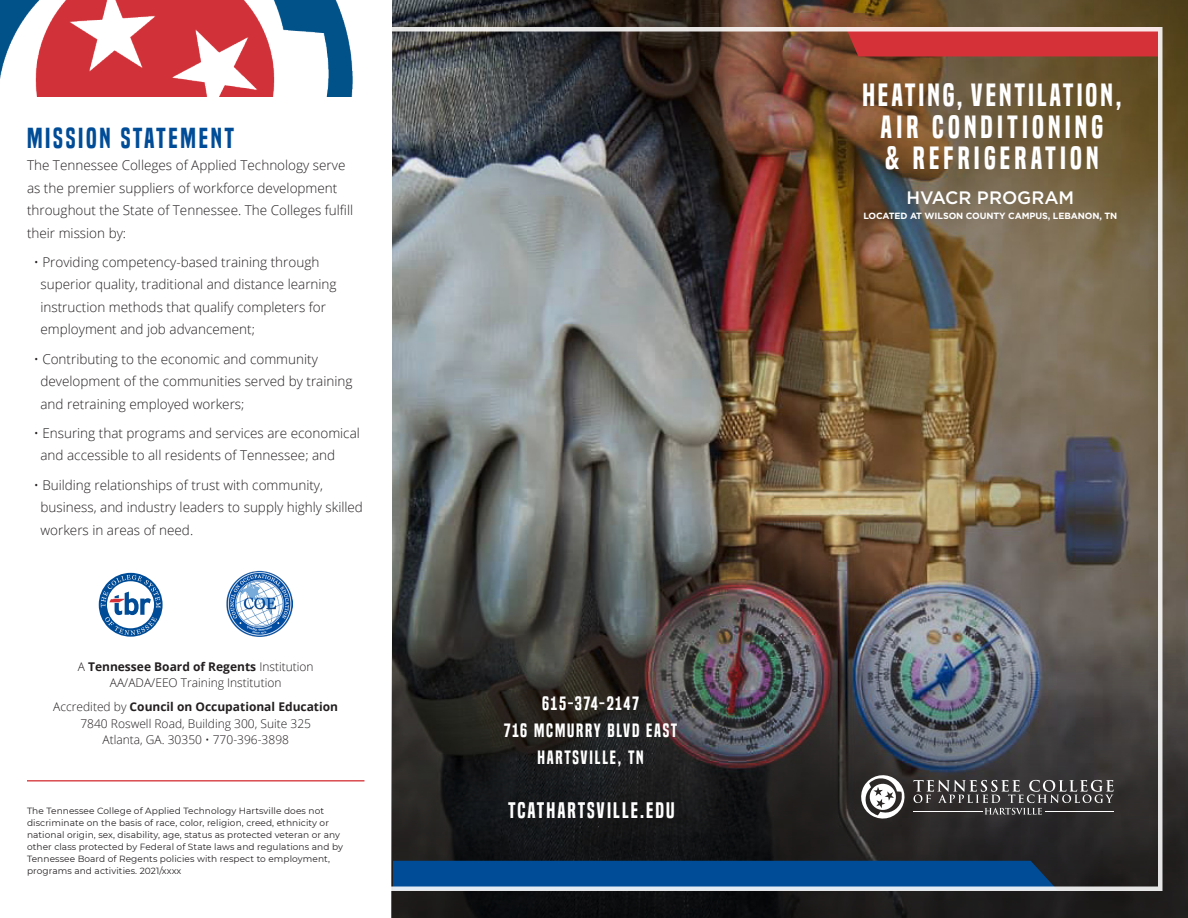
<style>
.page{position:relative;width:1188px;height:918px;background:#fff}
.page>*{position:absolute;margin:0;border:0;box-sizing:border-box;transform-origin:0 0}
.t1{font:30px "Built Titling Sb";letter-spacing:.14em;color:#fff}
.t2{font:30px "Built Titling Sb";letter-spacing:.1em;color:#fff}
.t3{font:27px "Built Titling Sb";letter-spacing:.1em;color:#004c97}
.section_head_-_white{font:21px "Built Titling Sb";letter-spacing:.1em;color:#fff}
.t4{font:18px "Built Titling Sb";letter-spacing:.095em;color:#fff}
.t5{font:18px "Built Titling Sb";letter-spacing:.075em;color:#fff}
.t6{font:500 18px "Gotham";color:#fff}
.t7{font:300 13.5px/22.5px "Open Sans";color:#231f20}
.t8{font:300 12px "Open Sans";color:#231f20}
.t9{font:700 12px "Open Sans";color:#231f20}
.t10{font:9px/12px "Montserrat";letter-spacing:.01em;color:#231f20}
.t11{font:700 9px "Gotham";letter-spacing:-.01em;color:#fff}
.s1{font-weight:300}
</style>
<div class="page">
<img style="left:392px;top:0;width:796px;height:637px">
<img style="left:392px;top:637px;width:796px;height:281px">
<svg style="left:861px;top:775px;width:253px;height:44px"></svg>
<div style="left:393px;top:861px;width:665px;height:25px;background:#004c97"></div>
<div style="left:846px;top:32px;width:311px;height:24px;background:#d43238"></div>
<div style="left:366px;top:27px;width:796px;height:864px;border:4px solid #fff"></div>
<img style="left:0;top:0;width:352px;height:96px">
<hr style="left:27px;top:780px;width:337px;height:2px;background:#d43238">
<img style="left:226px;top:570px;width:67px;height:67px">
<svg style="left:99px;top:573px;width:64px;height:64px"></svg>
<p class="t3" style="left:27px;top:122px;width:209px">MISSION STATEMENT</p>
<p class="t7" style="left:27px;top:154px;width:328px">The Tennessee Colleges of Applied Technology serve as the premier suppliers of workforce development throughout the State of Tennessee. The Colleges fulfill their mission by:</p>
<p class="t7" style="left:40px;top:250px;width:298px;text-indent:-7px">• Providing competency-based training through superior quality, traditional and distance learning instruction methods that qualify completers for employment and job advancement;</p>
<p class="t7" style="left:40px;top:347px;width:314px;text-indent:-7px">• Contributing to the economic and community development of the communities served by training and retraining employed workers;</p>
<p class="t7" style="left:40px;top:421px;width:321px;text-indent:-7px">• Ensuring that programs and services are economical and accessible to all residents of Tennessee; and</p>
<p class="t7" style="left:40px;top:473px;width:324px;text-indent:-7px">• Building relationships of trust with community, business, and industry leaders to supply highly skilled workers in areas of need.</p>
<p class="t9" style="left:78px;top:658px;width:237px"><span class="s1">A</span> Tennessee Board of Regents <span class="s1">Institution</span></p>
<p class="t8" style="left:110px;top:675px;width:173px">AA/ADA/EEO Training Institution</p>
<p class="t9" style="left:53px;top:698px;width:286px"><span class="s1">Accredited by</span> Council on Occupational Education</p>
<p class="t8" style="left:80px;top:715px;width:232px">7840 Roswell Road, Building 300, Suite 325</p>
<p class="t8" style="left:102px;top:732px;width:188px">Atlanta, GA. 30350 • 770-396-3898</p>
<p class="t5" style="left:542px;top:693px;width:99px">615-374-2147</p>
<p class="t4" style="left:504px;top:720px;width:175px">716 MCMURRY BLVD EAST</p>
<p class="t4" style="left:538px;top:747px;width:108px">HARTSVILLE, TN</p>
<p class="t10" style="left:27px;top:804px;width:299px">The Tennessee College of Applied Technology Hartsville does not</p>
<p class="section_head_-_white" style="left:508px;top:798px;width:168px">TCATHARTSVILLE.EDU</p>
<p class="t10" style="left:27px;top:816px;width:303px">discriminate on the basis of race, color, religion, creed, ethnicity or</p>
<p class="t10" style="left:27px;top:828px;width:317px">national origin, sex, disability, age, status as protected veteran or any other class protected by Federal of State laws and regulations and by Tennessee Board of Regents policies with respect to employment, programs and activities. 2021/xxxx</p>
<p class="t2" style="left:862px;top:77px;width:261px">HEATING, VENTILATION,</p>
<p class="t1" style="left:881px;top:109px;width:224px">AIR CONDITIONING</p>
<p class="t1" style="left:885px;top:140px;width:215px">&amp; REFRIGERATION</p>
<p class="t6" style="left:906px;top:187px;width:169px">HVACR PROGRAM</p>
<p class="t11" style="left:863px;top:211px;width:255px">LOCATED AT WILSON COUNTY CAMPUS, LEBANON, TN</p>
</div>
